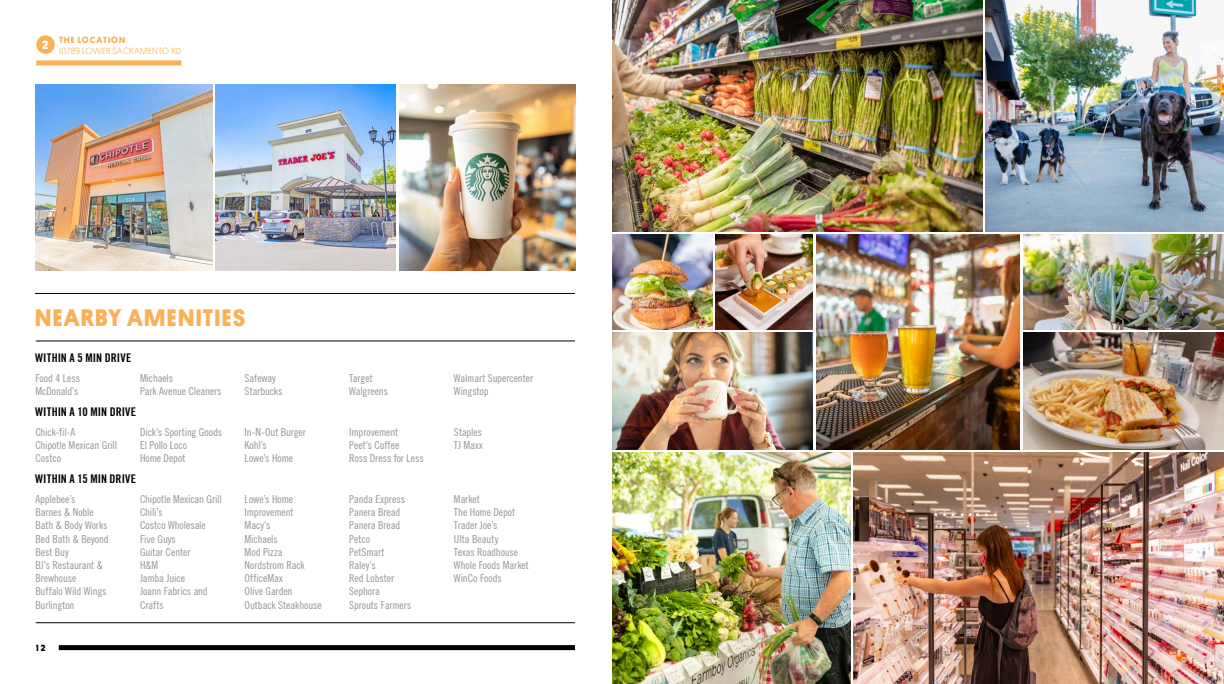
<style>
.page{position:relative;width:1224px;height:684px;background:#fff}
.page>*{position:absolute;margin:0;border:0;box-sizing:border-box;transform-origin:0 0}
.t1{font:700 24px "Platform";letter-spacing:.055em;color:#fbb055}
.t2{font:700 condensed 12px "Trade Gothic No.20";color:#000}
.t3{font:700 12px "Platform";color:#fff}
.t4{font:condensed 11px/13.2px "Trade Gothic No.18";letter-spacing:-.005em;color:#939598}
.t5{font:300 9px "Platform";letter-spacing:.05em;color:#fbb055}
.t6{font:700 9px "Platform";letter-spacing:.11em;color:#fbb055}
.t7{font:700 9px "Platform";color:#000}
</style>
<div class="page">
<hr style="left:36px;top:341px;width:539px;height:1px;background:#000">
<hr style="left:36px;top:622px;width:539px;height:1px;background:#000">
<hr style="left:35px;top:293px;width:540px;height:1px;background:#000">
<img style="left:36px;top:84px;width:176px;height:186px">
<img style="left:215px;top:84px;width:180px;height:186px">
<img style="left:399px;top:84px;width:177px;height:186px">
<div style="left:36px;top:60px;width:145px;height:5px;background:#fbb055"></div>
<div style="left:36px;top:35px;width:19px;height:19px;background:#fbb055;border-radius:50%"></div>
<div style="left:59px;top:645px;width:516px;height:5px;background:#000"></div>
<img style="left:612px;top:0;width:370px;height:231px">
<img style="left:985px;top:0;width:239px;height:231px">
<img style="left:612px;top:453px;width:239px;height:231px">
<img style="left:1023px;top:332px;width:201px;height:118px">
<img style="left:612px;top:332px;width:201px;height:118px">
<img style="left:816px;top:234px;width:204px;height:216px">
<img style="left:716px;top:234px;width:97px;height:95px">
<img style="left:1023px;top:234px;width:201px;height:95px">
<img style="left:612px;top:234px;width:100px;height:95px">
<img style="left:854px;top:453px;width:370px;height:231px">
<p class="t3" style="left:42px;top:36px;width:8px">2</p>
<p class="t6" style="left:59px;top:33px;width:68px">THE LOCATION</p>
<p class="t5" style="left:59px;top:44px;width:123px">10789 LOWER SACRAMENTO RD</p>
<h1 class="t1" style="left:35px;top:300px;width:212px">NEARBY AMENITIES</h1>
<p class="t2" style="left:35px;top:350px;width:98px">WITHIN A 5 MIN DRIVE</p>
<p class="t4" style="left:35px;top:371px;width:46px">Food 4 Less<br>McDonald’s</p>
<p class="t4" style="left:140px;top:371px;width:83px">Michaels<br>Park Avenue Cleaners</p>
<p class="t4" style="left:245px;top:371px;width:39px">Safeway<br>Starbucks</p>
<p class="t4" style="left:349px;top:371px;width:40px">Target<br>Walgreens</p>
<p class="t4" style="left:454px;top:371px;width:81px">Walmart Supercenter<br>Wingstop</p>
<p class="t2" style="left:35px;top:404px;width:103px">WITHIN A 10 MIN DRIVE</p>
<p class="t4" style="left:35px;top:425px;width:83px">Chick-fil-A<br>Chipotle Mexican Grill<br>Costco</p>
<p class="t4" style="left:140px;top:425px;width:84px">Dick’s Sporting Goods<br>El Pollo Loco<br>Home Depot</p>
<p class="t4" style="left:245px;top:425px;width:63px">In-N-Out Burger<br>Kohl’s<br>Lowe’s Home</p>
<p class="t4" style="left:349px;top:425px;width:76px">Improvement<br>Peet’s Coffee<br>Ross Dress for Less</p>
<p class="t4" style="left:454px;top:425px;width:30px">Staples<br>TJ Maxx</p>
<p class="t2" style="left:35px;top:471px;width:103px">WITHIN A 15 MIN DRIVE</p>
<p class="t4" style="left:35px;top:492px;width:75px">Applebee’s<br>Barnes &amp; Noble<br>Bath &amp; Body Works<br>Bed Bath &amp; Beyond<br>Best Buy<br>BJ’s Restaurant &amp;<br>Brewhouse<br>Buffalo Wild Wings<br>Burlington</p>
<p class="t4" style="left:140px;top:492px;width:83px">Chipotle Mexican Grill<br>Chili’s<br>Costco Wholesale<br>Five Guys<br>Guitar Center<br>H&amp;M<br>Jamba Juice<br>Joann Fabrics and<br>Crafts</p>
<p class="t4" style="left:245px;top:492px;width:79px">Lowe’s Home<br>Improvement<br>Macy’s<br>Michaels<br>Mod Pizza<br>Nordstrom Rack<br>OfficeMax<br>Olive Garden<br>Outback Steakhouse</p>
<p class="t4" style="left:349px;top:492px;width:63px">Panda Express<br>Panera Bread<br>Panera Bread<br>Petco<br>PetSmart<br>Raley’s<br>Red Lobster<br>Sephora<br>Sprouts Farmers</p>
<p class="t4" style="left:454px;top:492px;width:76px">Market<br>The Home Depot<br>Trader Joe’s<br>Ulta Beauty<br>Texas Roadhouse<br>Whole Foods Market<br>WinCo Foods</p>
<p class="t7" style="left:36px;top:642px;width:11px">12</p>
</div>
